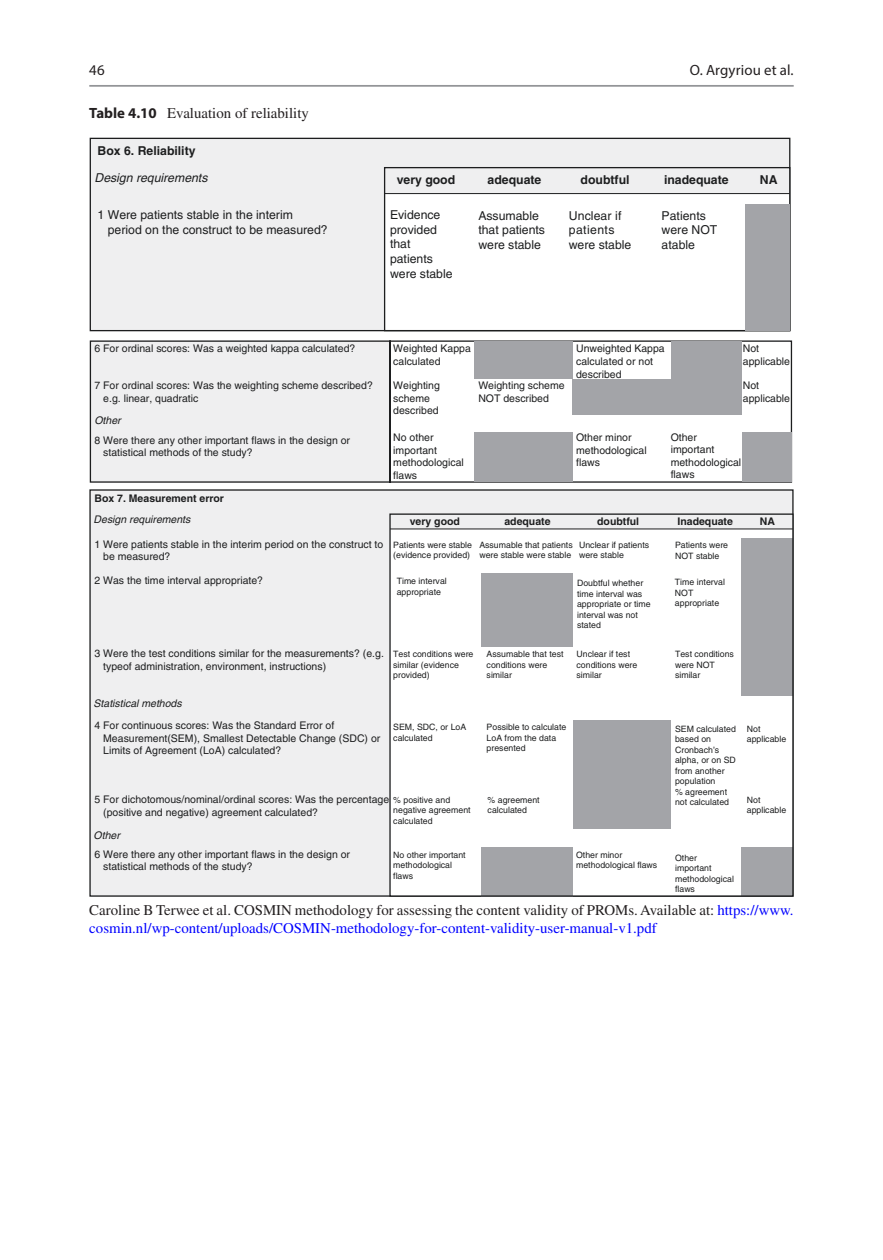
<style>
.page{position:relative;width:883px;height:1260px;background:#fff}
.page>*{position:absolute;margin:0;border:0;box-sizing:border-box;transform-origin:0 0}
.t1{font:14.88px/17.5px "Times LT Std";color:#00f}
.t2{font:14.88px "Times LT Std";color:#231f20}
.t3{font:14.88px "Myriad Pro";letter-spacing:.01em;color:#231f20}
.t4{font:12.25px/14.7px "Helvetica 17";color:#1d1e1f}
.t5{font:12.25px "Helvetica Bold 8";color:#1d1e1f}
.t6{font:12.25px "Helvetica Oblique 4";color:#1d1e1f}
.t7{font:10.5px/12.6px "Helvetica 17";color:#1d1e1f}
.t8{font:10.5px "Helvetica Bold 8";color:#1d1e1f}
.t9{font:10.5px "Helvetica Oblique 4";color:#1d1e1f}
.t10{font:8.75px/10.5px "Helvetica 17";color:#1d1e1f}
.s1{font-family:"Myriad Pro";font-weight:700}
.s2{font-family:"Helvetica Oblique 4"}
.s3{color:#231f20}
</style>
<div class="page">
<div style="left:90px;top:490px;width:703px;height:406px;background:#efeff0"></div>
<div style="left:390px;top:514px;width:403px;height:382px;background:#fff"></div>
<div style="left:481px;top:574px;width:92px;height:73px;background:#a3a4a8"></div>
<div style="left:742px;top:538px;width:51px;height:158px;background:#a3a4a8"></div>
<div style="left:573px;top:720px;width:98px;height:109px;background:#a3a4a8"></div>
<div style="left:742px;top:848px;width:51px;height:48px;background:#a3a4a8"></div>
<div style="left:481px;top:848px;width:92px;height:49px;background:#a3a4a8"></div>
<svg style="left:89px;top:340px;width:704px;height:143px"></svg>
<div style="left:90px;top:138px;width:700px;height:193px;background:#efeff0"></div>
<div style="left:385px;top:168px;width:405px;height:163px;background:#fff"></div>
<div style="left:385px;top:168px;width:405px;height:26px;background:#efeff0"></div>
<div style="left:384px;top:167px;width:406px;height:164px;border:1px solid #1d1e1f"></div>
<hr style="left:385px;top:193px;width:405px;height:1px;background:#1d1e1f">
<div style="left:390px;top:514px;width:403px;height:15px;background:#efeff0"></div>
<div style="left:389px;top:513px;width:405px;height:384px;border:1px solid #1d1e1f"></div>
<hr style="left:390px;top:529px;width:403px;height:1px;background:#1d1e1f">
<div style="left:474px;top:341px;width:98px;height:38px;background:#a3a4a8"></div>
<div style="left:474px;top:432px;width:98px;height:50px;background:#a3a4a8"></div>
<div style="left:742px;top:432px;width:49px;height:50px;background:#a3a4a8"></div>
<div style="left:671px;top:341px;width:71px;height:38px;background:#a3a4a8"></div>
<div style="left:572px;top:379px;width:170px;height:35px;background:#a3a4a8"></div>
<div style="left:745px;top:204px;width:45px;height:127px;background:#a3a4a8"></div>
<hr style="left:89px;top:85px;width:705px;height:2px;background:#939598">
<h1 class="t3" style="left:89px;top:61px;width:17px">46</h1>
<p class="t2" style="left:89px;top:105px;width:221px"><span class="s1">Table 4.10</span> Evaluation of reliability</p>
<h1 class="t3" style="left:690px;top:61px;width:105px">O. Argyriou et al.</h1>
<p class="t5" style="left:98px;top:143px;width:100px">Box 6. Reliability</p>
<p class="t6" style="left:94px;top:171px;width:115px">Design requirements</p>
<p class="t5" style="left:397px;top:172px;width:60px">very good</p>
<p class="t5" style="left:488px;top:172px;width:55px">adequate</p>
<p class="t5" style="left:581px;top:172px;width:50px">doubtful</p>
<p class="t5" style="left:664px;top:172px;width:66px">inadequate</p>
<p class="t5" style="left:760px;top:172px;width:19px">NA</p>
<p class="t4" style="left:108px;top:207px;width:221px;text-indent:-10px">1 Were patients stable in the interim period on the construct to be measured?</p>
<p class="t4" style="left:390px;top:207px;width:64px">Evidence provided that patients were stable</p>
<p class="t4" style="left:478px;top:208px;width:68px">Assumable that patients were stable</p>
<p class="t4" style="left:569px;top:208px;width:64px">Unclear if patients were stable</p>
<p class="t4" style="left:662px;top:208px;width:57px">Patients were NOT atable</p>
<p class="t7" style="left:94px;top:342px;width:262px">6 For ordinal scores: Was a weighted kappa calculated?</p>
<p class="t7" style="left:393px;top:342px;width:79px">Weighted Kappa calculated</p>
<p class="t7" style="left:576px;top:342px;width:90px">Unweighted Kappa calculated or not described</p>
<p class="t7" style="left:743px;top:342px;width:49px">Not applicable</p>
<p class="t7" style="left:743px;top:379px;width:49px">Not applicable</p>
<p class="t7" style="left:103px;top:379px;width:271px;text-indent:-9px">7 For ordinal scores: Was the weighting scheme described? e.g. linear, quadratic</p>
<p class="t7" style="left:393px;top:379px;width:48px">Weighting scheme described</p>
<p class="t7" style="left:478px;top:379px;width:88px">Weighting scheme<br>NOT described</p>
<p class="t7" style="left:94px;top:411px;width:257px;line-height:19.2px"><span class="s2">Other<br></span>8 Were there any other important flaws in the design or</p>
<p class="t7" style="left:103px;top:446px;width:151px">statistical methods of the study?</p>
<p class="t7" style="left:393px;top:431px;width:72px">No other important methodological flaws</p>
<p class="t7" style="left:576px;top:431px;width:72px">Other minor methodological flaws</p>
<p class="t7" style="left:671px;top:431px;width:72px">Other important methodological flaws</p>
<p class="t8" style="left:410px;top:515px;width:52px">very good</p>
<p class="t8" style="left:504px;top:515px;width:48px">adequate</p>
<p class="t8" style="left:597px;top:515px;width:43px">doubtful</p>
<p class="t8" style="left:678px;top:515px;width:57px">Inadequate</p>
<p class="t8" style="left:760px;top:515px;width:17px">NA</p>
<p class="t8" style="left:94px;top:492px;width:131px">Box 7. Measurement error</p>
<p class="t9" style="left:94px;top:513px;width:98px">Design requirements</p>
<p class="t7" style="left:103px;top:538px;width:282px;text-indent:-9px">1 Were patients stable in the interim period on the construct to be measured?</p>
<p class="t7" style="left:94px;top:574px;width:170px">2 Was the time interval appropriate?</p>
<p class="t10" style="left:479px;top:539px;width:95px">Assumable that patients were stable were stable</p>
<p class="t10" style="left:579px;top:539px;width:72px">Unclear if patients were stable</p>
<p class="t10" style="left:675px;top:540px;width:55px">Patients were<br>NOT stable</p>
<p class="t10" style="left:393px;top:539px;width:80px">Patients were stable (evidence provided)</p>
<p class="t10" style="left:397px;top:576px;width:52px">Time interval appropriate</p>
<p class="t10" style="left:577px;top:578px;width:75px">Doubtful whether time interval was appropriate or time interval was not stated</p>
<p class="t10" style="left:675px;top:577px;width:52px">Time interval<br>NOT appropriate</p>
<p class="t7" style="left:103px;top:647px;width:282px;text-indent:-9px">3 Were the test conditions similar for the measurements? (e.g. typeof administration, environment, instructions)</p>
<p class="t9" style="left:94px;top:697px;width:90px">Statistical methods</p>
<p class="t10" style="left:393px;top:649px;width:82px">Test conditions were similar (evidence provided)</p>
<p class="t10" style="left:487px;top:649px;width:78px">Assumable that test conditions were similar</p>
<p class="t10" style="left:577px;top:649px;width:62px">Unclear if test conditions were similar</p>
<p class="t10" style="left:675px;top:649px;width:60px">Test conditions were NOT similar</p>
<p class="t7" style="left:103px;top:719px;width:279px;text-indent:-9px">4 For continuous scores: Was the Standard Error of<br>Measurement(SEM), Smallest Detectable Change (SDC) or<br>Limits of Agreement (LoA) calculated?</p>
<p class="t7" style="left:103px;top:793px;width:287px;text-indent:-9px">5 For dichotomous/nominal/ordinal scores: Was the percentage (positive and negative) agreement calculated?</p>
<p class="t7" style="left:103px;top:848px;width:248px;text-indent:-9px">6 Were there any other important flaws in the design or statistical methods of the study?</p>
<p class="t10" style="left:393px;top:722px;width:74px">SEM, SDC, or LoA calculated</p>
<p class="t10" style="left:487px;top:722px;width:81px">Possible to calculate<br>LoA from the data presented</p>
<p class="t10" style="left:675px;top:723px;width:62px">SEM calculated based on<br>Cronbach’s alpha, or on SD from another population<br>% agreement not calculated</p>
<p class="t10" style="left:393px;top:795px;width:79px">% positive and negative agreement calculated</p>
<p class="t10" style="left:488px;top:795px;width:54px">% agreement calculated</p>
<p class="t9" style="left:94px;top:830px;width:28px">Other</p>
<p class="t10" style="left:393px;top:849px;width:74px">No other important methodological flaws</p>
<p class="t10" style="left:576px;top:849px;width:83px">Other minor methodological flaws</p>
<p class="t10" style="left:675px;top:852px;width:60px">Other important methodological flaws</p>
<p class="t10" style="left:747px;top:723px;width:41px">Not applicable</p>
<p class="t10" style="left:747px;top:795px;width:41px">Not applicable</p>
<p class="t1" style="left:89px;top:901px;width:706px"><span class="s3">Caroline B Terwee et al. COSMIN methodology for assessing the content validity of PROMs. Available at:</span> https://www. cosmin.nl/wp-content/uploads/COSMIN-methodology-for-content-validity-user-manual-v1.pdf</p>
</div>
